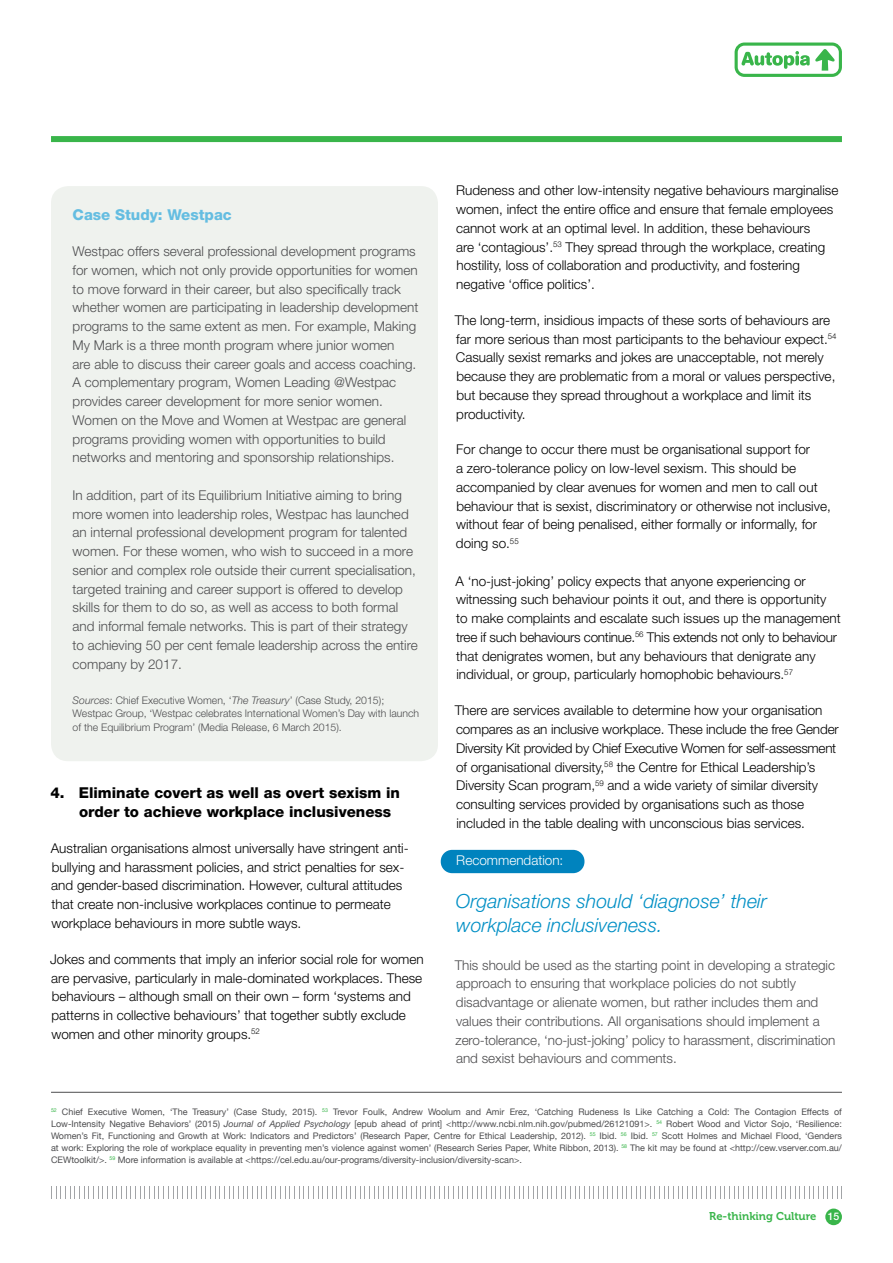
<style>
.page{position:relative;width:893px;height:1263px;background:#fff}
.page>*{position:absolute;margin:0;border:0;box-sizing:border-box;transform-origin:0 0}
.t1{font:italic 300 19.5px/24px "Helvetica Neue";color:#008fc5}
.t2{font:800 15px/18.8px "Helvetica Neue";color:#000}
.t3{font:800 15px "Helvetica Neue";color:#64bde1}
.t4{font:300 13.5px/18.8px "Helvetica Neue";color:#000}
.t5{font:300 13.5px/18.8px "Helvetica Neue";color:#4d4d4f}
.t6{font:300 13.5px "Helvetica Neue";color:#fff}
.t7{font:11.25px "Museo 700";color:#39b54a}
.t8{font:300 10.5px/13.5px "Helvetica Neue";color:#4d4d4f}
.t9{font:9px/12px "Helvetica Neue";color:#4d4d4f;text-align:justify}
.s1{font-style:italic}
.s2{font-family:"Helvetica Neue";font-weight:500;font-size:10.5px;color:#fff}
</style>
<div class="page">
<div style="left:51px;top:136px;width:791px;height:6px;background:#39b54a"></div>
<svg style="left:51px;top:1186px;width:791px;height:13px"></svg>
<div style="left:441px;top:850px;width:143px;height:23px;background:#0083be;border-radius:11px"></div>
<hr style="left:51px;top:1092px;width:791px;height:1px;background:#4d4d4f">
<div style="left:51px;top:186px;width:387px;height:575px;background:#eff2ee;border-radius:17px"></div>
<svg style="left:735px;top:43px;width:107px;height:34px"></svg>
<div style="left:825px;top:1208px;width:17px;height:17px;background:#39b54a;border-radius:50%"></div>
<p class="t3" style="left:73px;top:206px;width:161px">Case Study: Westpac</p>
<p class="t5" style="left:73px;top:242px;width:347px">Westpac offers several professional development programs for women, which not only provide opportunities for women to move forward in their career, but also specifically track whether women are participating in leadership development programs to the same extent as men. For example, Making My Mark is a three month program where junior women<br>are able to discuss their career goals and access coaching.<br>A complementary program, Women Leading @Westpac provides career development for more senior women.<br>Women on the Move and Women at Westpac are general programs providing women with opportunities to build networks and mentoring and sponsorship relationships.</p>
<p class="t5" style="left:73px;top:485px;width:347px">In addition, part of its Equilibrium Initiative aiming to bring more women into leadership roles, Westpac has launched an internal professional development program for talented women. For these women, who wish to succeed in a more senior and complex role outside their current specialisation, targeted training and career support is offered to develop skills for them to do so, as well as access to both formal and informal female networks. This is part of their strategy to achieving 50 per cent female leadership across the entire company by 2017.</p>
<p class="t8" style="left:73px;top:693px;width:348px"><span class="s1">Sources</span>: Chief Executive Women, ‘<span class="s1">The Treasury</span>’ (Case Study, 2015);<br>Westpac Group, ‘Westpac celebrates International Women’s Day with launch of the Equilibrium Program’ (Media Release, 6 March 2015).</p>
<p class="t2" style="left:79px;top:784px;width:322px;text-indent:-29px">4. Eliminate covert as well as overt sexism in order to achieve workplace inclusiveness</p>
<p class="t4" style="left:51px;top:838px;width:360px">Australian organisations almost universally have stringent anti&shy;bullying and harassment policies, and strict penalties for sex&shy;and gender-based discrimination. However, cultural attitudes that create non-inclusive workplaces continue to permeate workplace behaviours in more subtle ways.</p>
<p class="t4" style="left:50px;top:949px;width:375px">Jokes and comments that imply an inferior social role for women are pervasive, particularly in male-dominated workplaces. These behaviours – although small on their own – form ‘systems and patterns in collective behaviours’ that together subtly exclude women and other minority groups.<sup>52</sup></p>
<p class="t4" style="left:456px;top:181px;width:384px">Rudeness and other low-intensity negative behaviours marginalise women, infect the entire office and ensure that female employees cannot work at an optimal level. In addition, these behaviours<br>are ‘contagious’.<sup>53</sup> They spread through the workplace, creating hostility, loss of collaboration and productivity, and fostering negative ‘office politics’.</p>
<p class="t4" style="left:455px;top:310px;width:383px">The long-term, insidious impacts of these sorts of behaviours are far more serious than most participants to the behaviour expect.<sup>54<br></sup>Casually sexist remarks and jokes are unacceptable, not merely because they are problematic from a moral or values perspective, but because they spread throughout a workplace and limit its productivity.</p>
<p class="t4" style="left:456px;top:440px;width:376px">For change to occur there must be organisational support for<br>a zero-tolerance policy on low-level sexism. This should be accompanied by clear avenues for women and men to call out behaviour that is sexist, discriminatory or otherwise not inclusive, without fear of being penalised, either formally or informally, for doing so.<sup>55</sup></p>
<p class="t4" style="left:455px;top:571px;width:387px">A ‘no-just-joking’ policy expects that anyone experiencing or witnessing such behaviour points it out, and there is opportunity<br>to make complaints and escalate such issues up the management tree if such behaviours continue.<sup>56</sup> This extends not only to behaviour that denigrates women, but any behaviours that denigrate any individual, or group, particularly homophobic behaviours.<sup>57</sup></p>
<p class="t4" style="left:455px;top:701px;width:386px">There are services available to determine how your organisation compares as an inclusive workplace. These include the free Gender Diversity Kit provided by Chief Executive Women for self-assessment of organisational diversity,<sup>58</sup> the Centre for Ethical Leadership’s Diversity Scan program,<sup>59</sup> and a wide variety of similar diversity consulting services provided by organisations such as those included in the table dealing with unconscious bias services.</p>
<p class="t6" style="left:456px;top:852px;width:109px">Recommendation:</p>
<h1 class="t1" style="left:456px;top:889px;width:312px">Organisations should ‘diagnose’ their workplace inclusiveness.</h1>
<p class="t5" style="left:455px;top:955px;width:382px">This should be used as the starting point in developing a strategic approach to ensuring that workplace policies do not subtly disadvantage or alienate women, but rather includes them and values their contributions. All organisations should implement a zero-tolerance, ‘no-just-joking’ policy to harassment, discrimination and sexist behaviours and comments.</p>
<p class="t9" style="left:51px;top:1106px;width:792px"><sup>52</sup> Chief Executive Women, ‘The Treasury’ (Case Study, 2015). <sup>53</sup> Trevor Foulk, Andrew Woolum and Amir Erez, ‘Catching Rudeness Is Like Catching a Cold: The Contagion Effects of Low-Intensity Negative Behaviors’ (2015) <span class="s1">Journal of Applied Psychology</span> [epub ahead of print] &lt;http://www.ncbi.nlm.nih.gov/pubmed/26121091&gt;. <sup>54</sup> Robert Wood and Victor Sojo, ‘Resilience:<br>Women’s Fit, Functioning and Growth at Work: Indicators and Predictors’ (Research Paper, Centre for Ethical Leadership, 2012). <sup>55</sup> Ibid. <sup>56</sup> Ibid. <sup>57</sup> Scott Holmes and Michael Flood, ‘Genders at work: Exploring the role of workplace equality in preventing men’s violence against women’ (Research Series Paper, White Ribbon, 2013). <sup>58</sup> The kit may be found at &lt;http://cew.vserver.com.au/ CEWtoolkit/&gt;. <sup>59</sup> More information is available at &lt;https://cel.edu.au/our-programs/diversity-inclusion/diversity-scan&gt;.</p>
<p class="t7" style="left:709px;top:1210px;width:132px">Re-thinking Culture <span class="s2">15</span></p>
</div>
